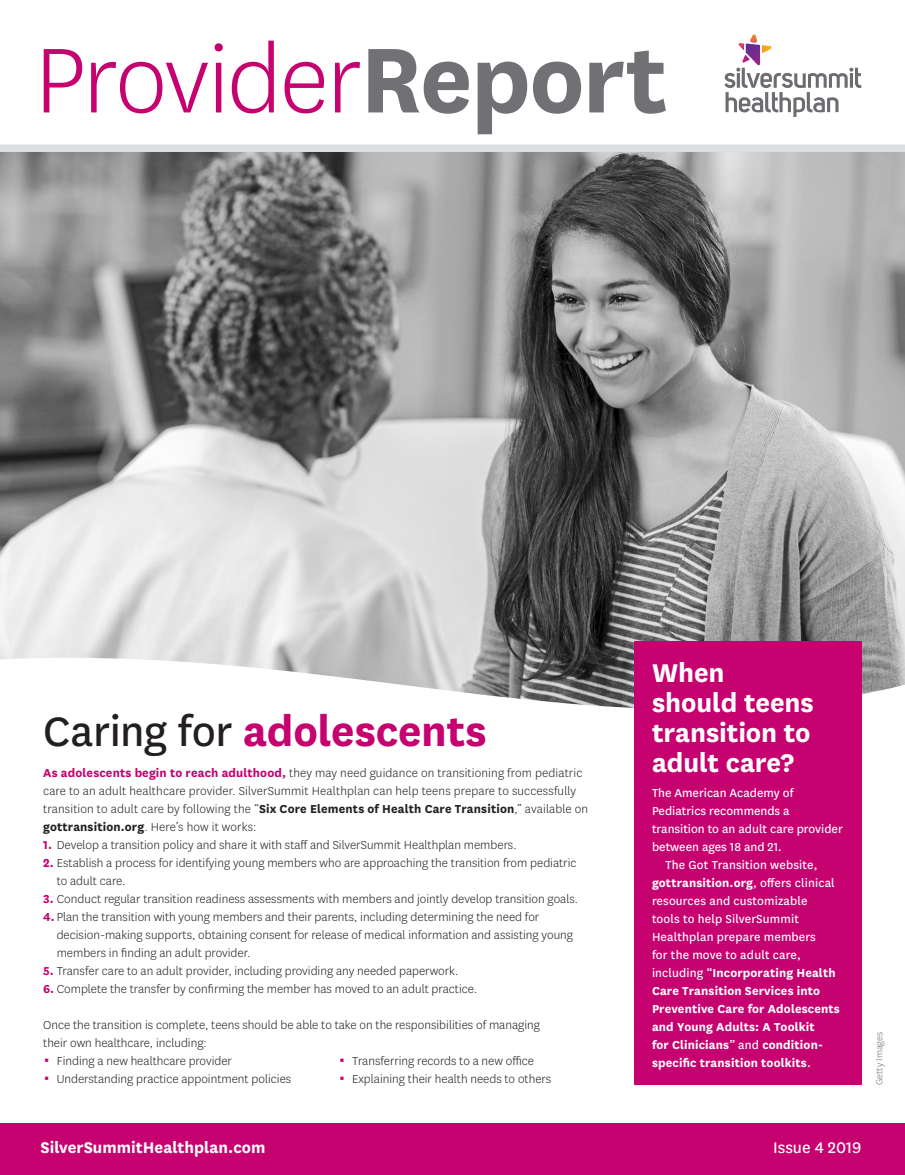
<style>
.page{position:relative;width:905px;height:1175px;background:#fff}
.page>*{position:absolute;margin:0;border:0;box-sizing:border-box;transform-origin:0 0}
.t1{font:300 107.55px "Centene Sans";letter-spacing:-.025em;color:#c60170}
.Primary_Headline{font:700 48px "Centene Sans";letter-spacing:-.005em;color:#c60170}
.Secondary_Headline{font:700 30px/30px "Centene Sans";letter-spacing:-.005em;color:#fff}
.t2{font:700 18px "Centene Sans";color:#fff}
.t3{font:18px "Centene Sans";color:#fff}
.Body_Text__No_Indent{font:300 13.5px/18px "Centene Sans";color:#231f20}
.Secondary_Body_Inden{font:700 13.5px/18px "Centene Sans";letter-spacing:.01em;color:#fff}
.Secondary_Body_No_In{font:13.5px/18px "Centene Sans";color:#fff}
.Photo_Source{font:300 10.5px "Centene Sans";color:#717074}
.s1{font-weight:700;color:#717074}
.s2{font-weight:400;color:#231f20}
.s3{font-weight:700;color:#c60170}
.s4{font-weight:700}
.s5{font-weight:400}
</style>
<div class="page">
<img style="left:0;top:152px;width:904px;height:506px">
<svg style="left:0;top:658px;width:904px;height:135px"></svg>
<div style="left:0;top:144px;width:904px;height:8px;background:#dcdddf"></div>
<div style="left:634px;top:641px;width:227px;height:443px;background:#c60170"></div>
<div style="left:0;top:1123px;width:904px;height:51px;background:#c60170"></div>
<svg style="left:724px;top:34px;width:137px;height:83px"></svg>
<p class="t1" style="left:34px;top:13px;width:634px">Provider<span class="s1">Report</span></p>
<p class="Primary_Headline" style="left:43px;top:697px;width:445px"><span class="s2">Caring for</span> adolescents</p>
<p class="Body_Text__No_Indent" style="left:43px;top:763px;width:546px"><span class="s3">As adolescents begin to reach adulthood,</span> they may need guidance on transitioning from pediatric care to an adult healthcare provider. SilverSummit Healthplan can help teens prepare to successfully transition to adult care by following the “<span class="s4">Six Core Elements of Health Care Transition</span>,” available on <span class="s4">gottransition.org</span>. Here’s how it works:</p>
<p class="Body_Text__No_Indent" style="left:43px;top:835px;width:475px"><span class="s3">1.</span> Develop a transition policy and share it with staff and SilverSummit Healthplan members.</p>
<p class="Body_Text__No_Indent" style="left:57px;top:853px;width:521px;text-indent:-14px"><span class="s3">2.</span> Establish a process for identifying young members who are approaching the transition from pediatric to adult care.</p>
<p class="Body_Text__No_Indent" style="left:43px;top:889px;width:536px"><span class="s3">3.</span> Conduct regular transition readiness assessments with members and jointly develop transition goals.</p>
<p class="Body_Text__No_Indent" style="left:57px;top:907px;width:518px;text-indent:-14px"><span class="s3">4.</span> Plan the transition with young members and their parents, including determining the need for decision-making supports, obtaining consent for release of medical information and assisting young members in finding an adult provider.</p>
<p class="Body_Text__No_Indent" style="left:43px;top:961px;width:417px"><span class="s3">5.</span> Transfer care to an adult provider, including providing any needed paperwork.</p>
<p class="Body_Text__No_Indent" style="left:43px;top:979px;width:435px"><span class="s3">6.</span> Complete the transfer by confirming the member has moved to an adult practice.</p>
<p class="Body_Text__No_Indent" style="left:43px;top:1015px;width:498px">Once the transition is complete, teens should be able to take on the responsibilities of managing their own healthcare, including:</p>
<p class="Body_Text__No_Indent" style="left:57px;top:1051px;width:177px">Finding a new healthcare provider</p>
<p class="Body_Text__No_Indent" style="left:57px;top:1069px;width:236px">Understanding practice appointment policies</p>
<p class="Body_Text__No_Indent" style="left:352px;top:1051px;width:183px">Transferring records to a new office</p>
<p class="Body_Text__No_Indent" style="left:352px;top:1069px;width:201px">Explaining their health needs to others</p>
<p class="Secondary_Headline" style="left:652px;top:655px;width:163px">When should teens transition to adult care?</p>
<p class="Secondary_Body_No_In" style="left:652px;top:783px;width:192px">The American Academy of<br>Pediatrics recommends a transition to an adult care provider between ages 18 and 21.</p>
<p class="Secondary_Body_Inden" style="left:652px;top:854px;width:189px;text-indent:14px"><span class="s5">The Got Transition website, </span>gottransition.org<span class="s5">, offers clinical resources and customizable<br>tools to help SilverSummit<br>Healthplan prepare members<br>for the move to adult care, including “</span>Incorporating Health<br>Care Transition Services into<br>Preventive Care for Adolescents and Young Adults: A Toolkit<br>for Clinicians<span class="s5">” and</span> condition&shy;specific transition toolkits<span class="s5">.</span></p>
<p class="Photo_Source" style="left:872px;top:1084px;width:54px;rotate:-90deg">Getty Images</p>
<p class="t2" style="left:40px;top:1134px;width:226px">SilverSummitHealthplan.com</p>
<p class="t3" style="left:773px;top:1135px;width:90px">Issue 4 2019</p>
</div>
